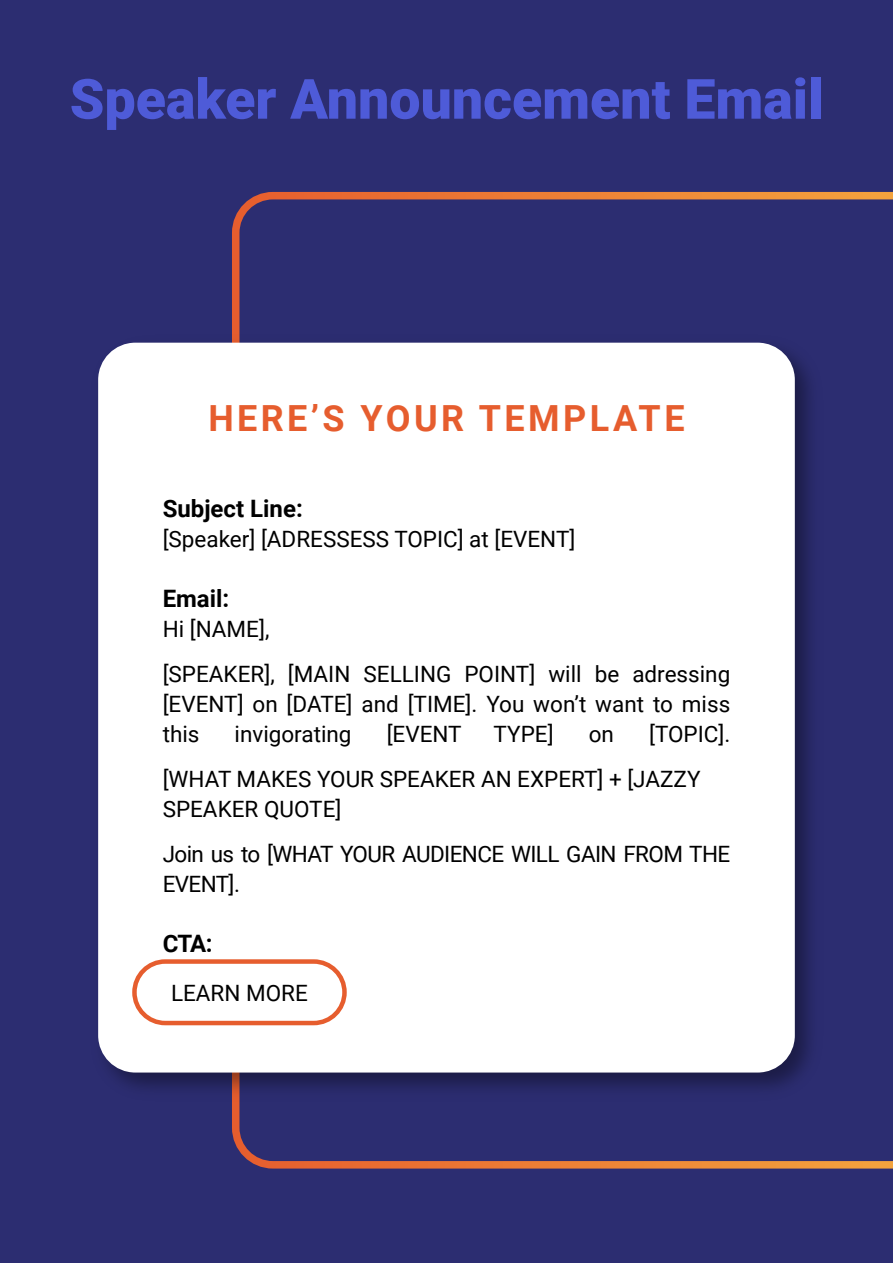
<style>
.page{position:relative;width:893px;height:1263px;background:#2c2d71}
.page>*{position:absolute;margin:0;border:0;box-sizing:border-box;transform-origin:0 0}
.t1{font:900 55.5px "Roboto";color:#4e5bd8}
.t2{font:700 36px "Roboto";letter-spacing:.095em;color:#e65d2e}
.t3{font:700 24px "Roboto";color:#000}
.t4{font:22.5px/45px "Roboto";color:#000}
.t5{font:22.5px/45px "Roboto";letter-spacing:-.025em;color:#000}
</style>
<div class="page">
<div style="left:232px;top:192px;width:661px;height:976px;background:#2c2d71"></div>
<img style="left:86px;top:330px;width:742px;height:776px">
<div style="left:98px;top:343px;width:697px;height:729px;background:#fff;border-radius:37px"></div>
<div style="left:132px;top:959px;width:215px;height:66px;border:4px solid #e65d2e;border-radius:31px"></div>
<h1 class="t1" style="left:70px;top:60px;width:755px">Speaker Announcement Email</h1>
<h2 class="t2" style="left:208px;top:393px;width:478px">HERE’S YOUR TEMPLATE</h2>
<p class="t3" style="left:163px;top:491px;width:142px">Subject Line:</p>
<p class="t4" style="left:163px;top:515px;width:414px">[Speaker] [ADRESSESS TOPIC] at [EVENT]</p>
<p class="t3" style="left:163px;top:581px;width:68px">Email:</p>
<p class="t4" style="left:163px;top:605px;width:569px">Hi [NAME],<br>[SPEAKER], [MAIN SELLING POINT] will be adressing</p>
<p class="t4" style="left:163px;top:688px;width:569px;line-height:30px">[EVENT] on [DATE] and [TIME]. You won’t want to miss this</p>
<p class="t4" style="left:163px;top:710px;width:569px;text-indent:486px">[TOPIC]. [WHAT MAKES YOUR SPEAKER AN EXPERT] + [JAZZY</p>
<p class="t5" style="left:163px;top:785px;width:569px">SPEAKER QUOTE]<br>Join us to [WHAT YOUR AUDIENCE WILL GAIN FROM THE</p>
<p class="t4" style="left:163px;top:860px;width:79px">EVENT].</p>
<p class="t3" style="left:163px;top:926px;width:51px">CTA:</p>
<p class="t4" style="left:235px;top:710px;width:118px">invigorating</p>
<p class="t4" style="left:387px;top:710px;width:77px">[EVENT</p>
<p class="t4" style="left:494px;top:710px;width:62px">TYPE]</p>
<p class="t4" style="left:589px;top:710px;width:27px">on</p>
<p class="t4" style="left:171px;top:969px;width:138px">LEARN MORE</p>
</div>
